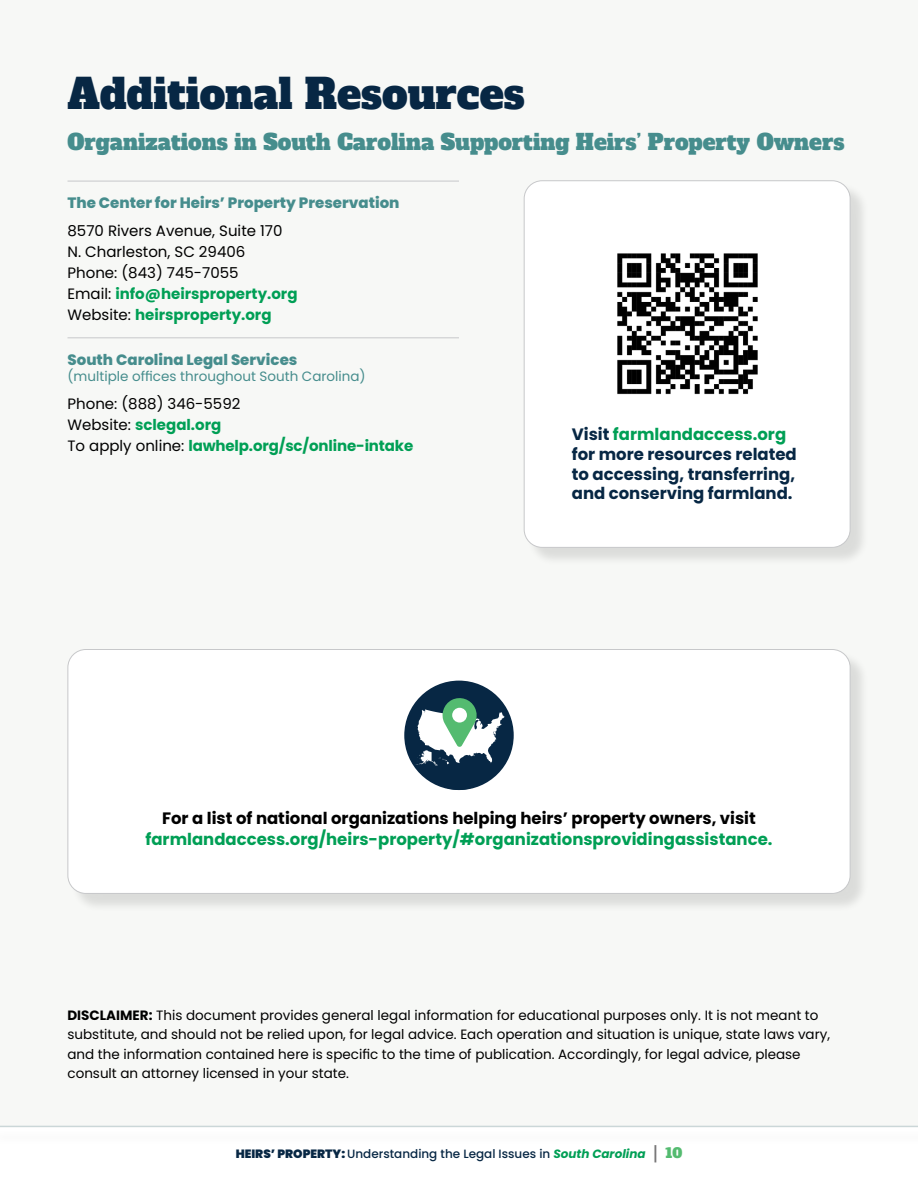
<style>
.page{position:relative;width:918px;height:1188px;background:#f7f8f6}
.page>*{position:absolute;margin:0;border:0;box-sizing:border-box;transform-origin:0 0}
.t1{font:40.5px "Alfa Slab One";color:#072744}
.t2{font:21.6px "Alfa Slab One";color:#468d8d}
.t3{font:700 16.5px/21px "Poppins";color:#009f55;text-align:center}
.t4{font:700 16.5px/19.8px "Poppins";color:#072744}
.addresses{font:700 15px "Poppins";color:#009f55}
.addresses-2{font:15px "Poppins";color:#000}
.address_title{font:800 15px "Poppins";color:#468d8d}
.addresses-3{font:13.5px/19.5px "Poppins";color:#000}
.address_title-2{font:13.5px "Poppins";color:#468d8d}
.t5{font:500 12px "Poppins";color:#072744}
.s1{font-weight:400;color:#000}
.s2{color:#009f55}
.s3{color:#000}
.s4{font-weight:700}
.s5{font-weight:900}
.s6{font-weight:700;font-style:italic;color:#009f55}
.s7{font-family:"Alfa Slab One";font-weight:400;font-size:13.5px;color:#767576}
.s8{font-family:"Alfa Slab One";font-weight:400;font-size:13.5px;color:#54bb70}
</style>
<div class="page">
<hr style="left:68px;top:181px;width:391px;height:1px;background:#c7c8ca">
<hr style="left:68px;top:337px;width:391px;height:1px;background:#c7c8ca">
<div style="left:526px;top:183px;width:343px;height:383px;background:#000;opacity:.11"></div>
<div style="left:524px;top:181px;width:326px;height:366px;background:#fff;border-radius:18px"></div>
<img style="left:617px;top:253px;width:141px;height:142px">
<div style="left:524px;top:180px;width:327px;height:368px;border:1px solid #c7c8ca;border-radius:18px"></div>
<div style="left:70px;top:652px;width:799px;height:260px;background:#000;opacity:.11"></div>
<div style="left:68px;top:650px;width:782px;height:243px;background:#fff;border-radius:18px"></div>
<div style="left:404px;top:681px;width:110px;height:109px;background:#072744;border-radius:50%"></div>
<svg style="left:415px;top:696px;width:89px;height:77px"></svg>
<div style="left:452px;top:708px;width:15px;height:15px;background:#fff;border-radius:50%"></div>
<div style="left:68px;top:649px;width:782px;height:245px;border:1px solid #c7c8ca;border-radius:18px"></div>
<div style="left:0;top:1126px;width:918px;height:62px;background:#fff"></div>
<hr style="left:0;top:1126px;width:918px;height:1px;background:#cbd7d8">
<p class="t1" style="left:68px;top:59px;width:459px">Additional Resources</p>
<p class="t2" style="left:68px;top:123px;width:779px">Organizations in South Carolina Supporting Heirs’ Property Owners</p>
<p class="address_title" style="left:68px;top:195px;width:334px">The Center for Heirs’ Property Preservation</p>
<p class="addresses-2" style="left:68px;top:222px;width:217px">8570 Rivers Avenue, Suite 170</p>
<p class="addresses-2" style="left:68px;top:243px;width:179px">N. Charleston, SC 29406</p>
<p class="addresses-2" style="left:68px;top:264px;width:173px">Phone: (843) 745-7055</p>
<p class="addresses" style="left:68px;top:285px;width:232px"><span class="s1">Email:</span> info@heirsproperty.org</p>
<p class="addresses" style="left:68px;top:306px;width:206px"><span class="s1">Website:</span> heirsproperty.org</p>
<p class="address_title" style="left:68px;top:351px;width:231px">South Carolina Legal Services</p>
<p class="address_title-2" style="left:68px;top:369px;width:300px">(multiple offices throughout South Carolina)</p>
<p class="addresses-2" style="left:68px;top:395px;width:174px">Phone: (888) 346-5592</p>
<p class="addresses" style="left:68px;top:416px;width:155px"><span class="s1">Website:</span> sclegal.org</p>
<p class="addresses" style="left:68px;top:437px;width:347px"><span class="s1">To apply online:</span> lawhelp.org/sc/online-intake</p>
<p class="t4" style="left:572px;top:424px;width:227px">Visit <span class="s2">farmlandaccess.org </span>for more resources related to accessing, transferring, and conserving farmland.</p>
<p class="t3" style="left:145px;top:808px;width:629px"><span class="s3">For a list of national organizations helping heirs’ property owners, visit </span>farmlandaccess.org/heirs-property/#organizationsprovidingassistance.</p>
<p class="addresses-3" style="left:68px;top:1005px;width:764px"><span class="s4">DISCLAIMER:</span> This document provides general legal information for educational purposes only. It is not meant to substitute, and should not be relied upon, for legal advice. Each operation and situation is unique, state laws vary, and the information contained here is specific to the time of publication. Accordingly, for legal advice, please consult an attorney licensed in your state.</p>
<p class="t5" style="left:236px;top:1147px;width:448px"><span class="s5">HEIRS’ PROPERTY:</span> Understanding the Legal Issues in <span class="s6">South Carolina</span> <span class="s7">|</span> <span class="s8">10</span></p>
</div>
